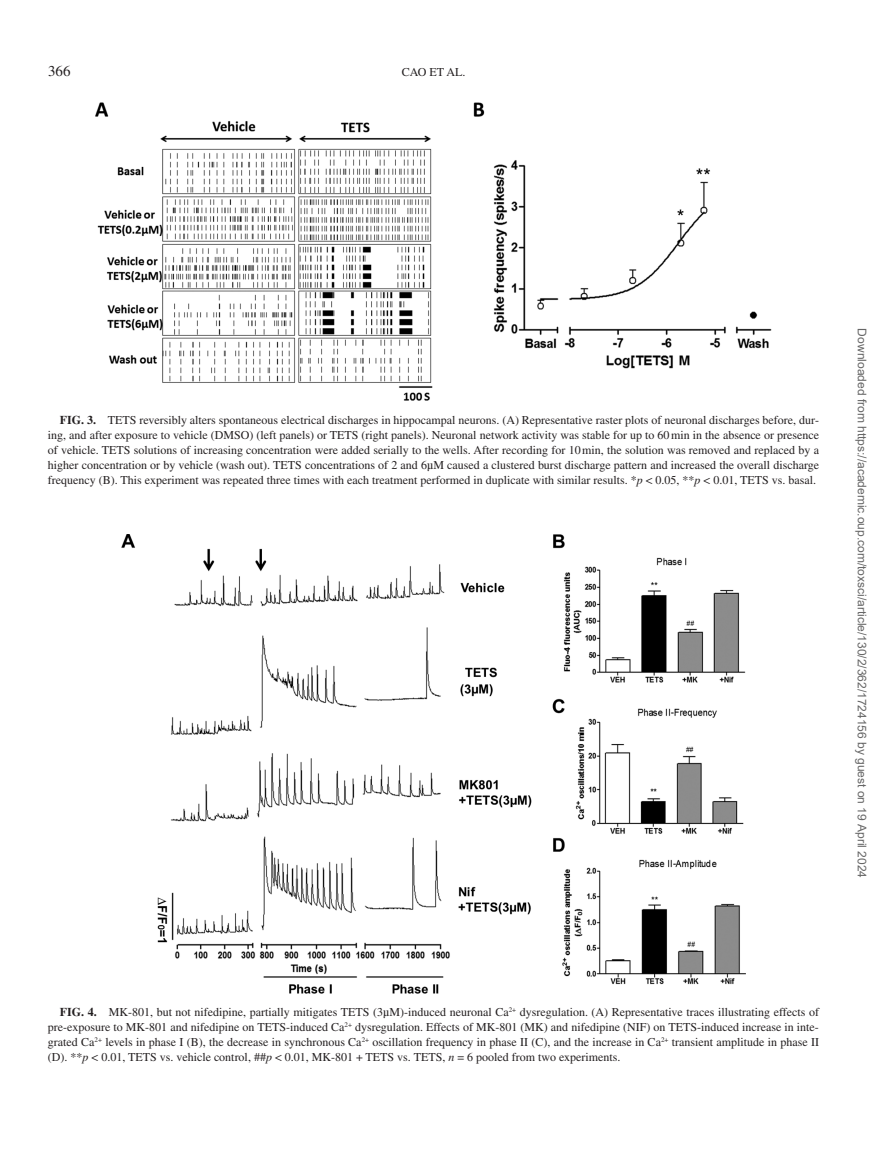
<style>
.page{position:relative;width:891px;height:1175px;background:#fff}
.page>*{position:absolute;margin:0;border:0;box-sizing:border-box;transform-origin:0 0}
.t1{font:15px "Times";color:#231f20}
.t2{font:12px/15px "Times LT Std";color:#231f20;text-align:justify}
.t3{font:12px "Arial";color:#666}
.s1{font-family:"Times";font-weight:700}
.s2{font-family:"Gandhari Unicode"}
.s3{font-style:italic}
</style>
<div class="page">
<img style="left:96px;top:103px;width:675px;height:298px">
<img style="left:122px;top:534px;width:623px;height:459px">
<p class="t1" style="left:48px;top:62px;width:24px">366</p>
<p class="t2" style="left:402px;top:64px;width:65px">CAO ET AL.</p>
<p class="t2" style="left:48px;top:412px;width:773px;text-indent:12px"><span class="s1">FIG. 3.</span> TETS reversibly alters spontaneous electrical discharges in hippocampal neurons. (A) Representative raster plots of neuronal discharges before, dur&shy;ing, and after exposure to vehicle (DMSO) (left panels) or TETS (right panels). Neuronal network activity was stable for up to 60min in the absence or presence of vehicle. TETS solutions of increasing concentration were added serially to the wells. After recording for 10min, the solution was removed and replaced by a higher concentration or by vehicle (wash out). TETS concentrations of 2 and 6<span class="s2">µ</span>M caused a clustered burst discharge pattern and increased the overall discharge frequency (B). This experiment was repeated three times with each treatment performed in duplicate with similar results. *<span class="s3">p</span> &lt; 0.05, **<span class="s3">p</span> &lt; 0.01, TETS vs. basal.</p>
<p class="t3" style="left:866px;top:328px;width:551px;rotate:90deg">Downloaded from https://academic.oup.com/toxsci/article/130/2/362/1724156 by guest on 19 April 2024</p>
<p class="t2" style="left:48px;top:1004px;width:772px;text-indent:12px"><span class="s1">FIG. 4.</span> MK-801, but not nifedipine, partially mitigates TETS (3<span class="s2">µ</span>M)-induced neuronal Ca<sup>2+</sup> dysregulation. (A) Representative traces illustrating effects of pre-exposure to MK-801 and nifedipine on TETS-induced Ca<sup>2+</sup> dysregulation. Effects of MK-801 (MK) and nifedipine (NIF) on TETS-induced increase in inte&shy;grated Ca<sup>2+</sup> levels in phase I (B), the decrease in synchronous Ca<sup>2+</sup> oscillation frequency in phase II (C), and the increase in Ca<sup>2+</sup> transient amplitude in phase II (D). **<span class="s3">p</span> &lt; 0.01, TETS vs. vehicle control, ##<span class="s3">p</span> &lt; 0.01, MK-801 + TETS vs. TETS, <span class="s3">n</span> = 6 pooled from two experiments.</p>
</div>
